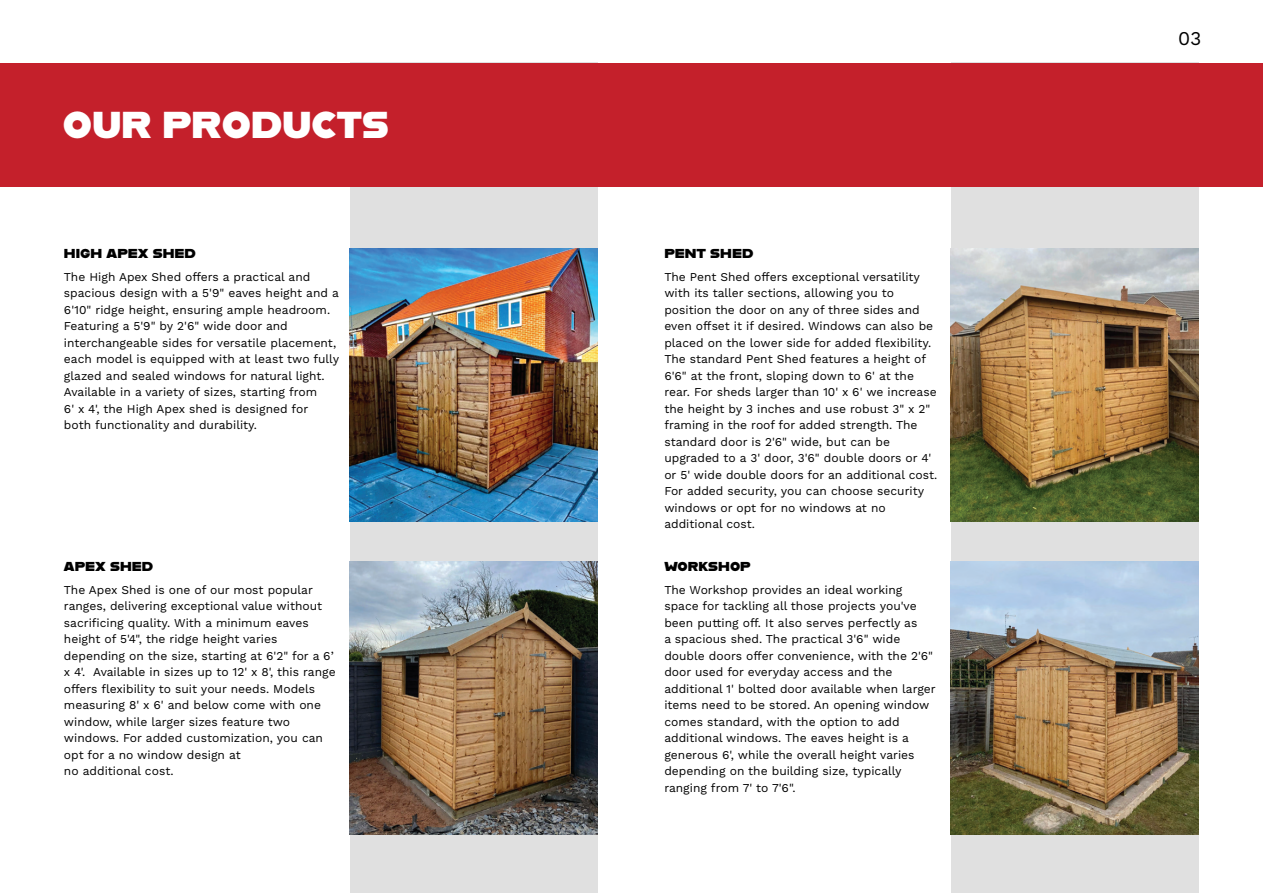
<style>
.page{position:relative;width:1263px;height:893px;background:#fff}
.page>*{position:absolute;margin:0;border:0;box-sizing:border-box;transform-origin:0 0}
.t1{font:37.35px "Alfarn";color:#fff}
.t2{font:19.5px "Work Sans";color:#000}
.t3{font:15px "Alfarn";color:#000}
.t4{font:12px/16.5px "Work Sans";color:#000}
</style>
<div class="page">
<div style="left:350px;top:63px;width:247px;height:830px;background:#e0e0e0"></div>
<div style="left:951px;top:63px;width:247px;height:830px;background:#e0e0e0"></div>
<div style="left:0;top:63px;width:1263px;height:123px;background:#c4202b"></div>
<img style="left:350px;top:249px;width:247px;height:273px">
<img style="left:350px;top:562px;width:247px;height:273px">
<img style="left:951px;top:249px;width:247px;height:273px">
<img style="left:951px;top:562px;width:247px;height:273px">
<h1 class="t1" style="left:63px;top:103px;width:328px">OUR PRODUCTS</h1>
<p class="t3" style="left:64px;top:244px;width:133px">high apex shed</p>
<p class="t4" style="left:64px;top:269px;width:277px">The High Apex Shed offers a practical and spacious design with a 5'9" eaves height and a 6'10" ridge height, ensuring ample headroom.<br>Featuring a 5'9" by 2'6" wide door and interchangeable sides for versatile placement, each model is equipped with at least two fully glazed and sealed windows for natural light.<br>Available in a variety of sizes, starting from<br>6' x 4', the High Apex shed is designed for<br>both functionality and durability.</p>
<p class="t3" style="left:64px;top:557px;width:91px">apex shed</p>
<p class="t4" style="left:64px;top:582px;width:273px">The Apex Shed is one of our most popular ranges, delivering exceptional value without sacrificing quality. With a minimum eaves height of 5'4", the ridge height varies depending on the size, starting at 6'2" for a 6’ x 4'. Available in sizes up to 12' x 8', this range offers flexibility to suit your needs. Models measuring 8' x 6' and below come with one window, while larger sizes feature two windows. For added customization, you can opt for a no window design at<br>no additional cost.</p>
<p class="t3" style="left:664px;top:244px;width:91px">pent shed</p>
<p class="t4" style="left:664px;top:269px;width:274px">The Pent Shed offers exceptional versatility with its taller sections, allowing you to position the door on any of three sides and even offset it if desired. Windows can also be placed on the lower side for added flexibility.<br>The standard Pent Shed features a height of 6'6" at the front, sloping down to 6' at the rear. For sheds larger than 10' x 6' we increase the height by 3 inches and use robust 3" x 2" framing in the roof for added strength. The standard door is 2'6" wide, but can be upgraded to a 3' door, 3'6" double doors or 4' or 5' wide double doors for an additional cost.<br>For added security, you can choose security windows or opt for no windows at no additional cost.</p>
<p class="t3" style="left:664px;top:557px;width:88px">workshop</p>
<p class="t4" style="left:664px;top:582px;width:273px">The Workshop provides an ideal working space for tackling all those projects you've been putting off. It also serves perfectly as<br>a spacious shed. The practical 3'6" wide double doors offer convenience, with the 2'6" door used for everyday access and the additional 1' bolted door available when larger items need to be stored. An opening window comes standard, with the option to add additional windows. The eaves height is a generous 6', while the overall height varies depending on the building size, typically ranging from 7' to 7'6".</p>
<h2 class="t2" style="left:1178px;top:27px;width:25px">03</h2>
</div>
